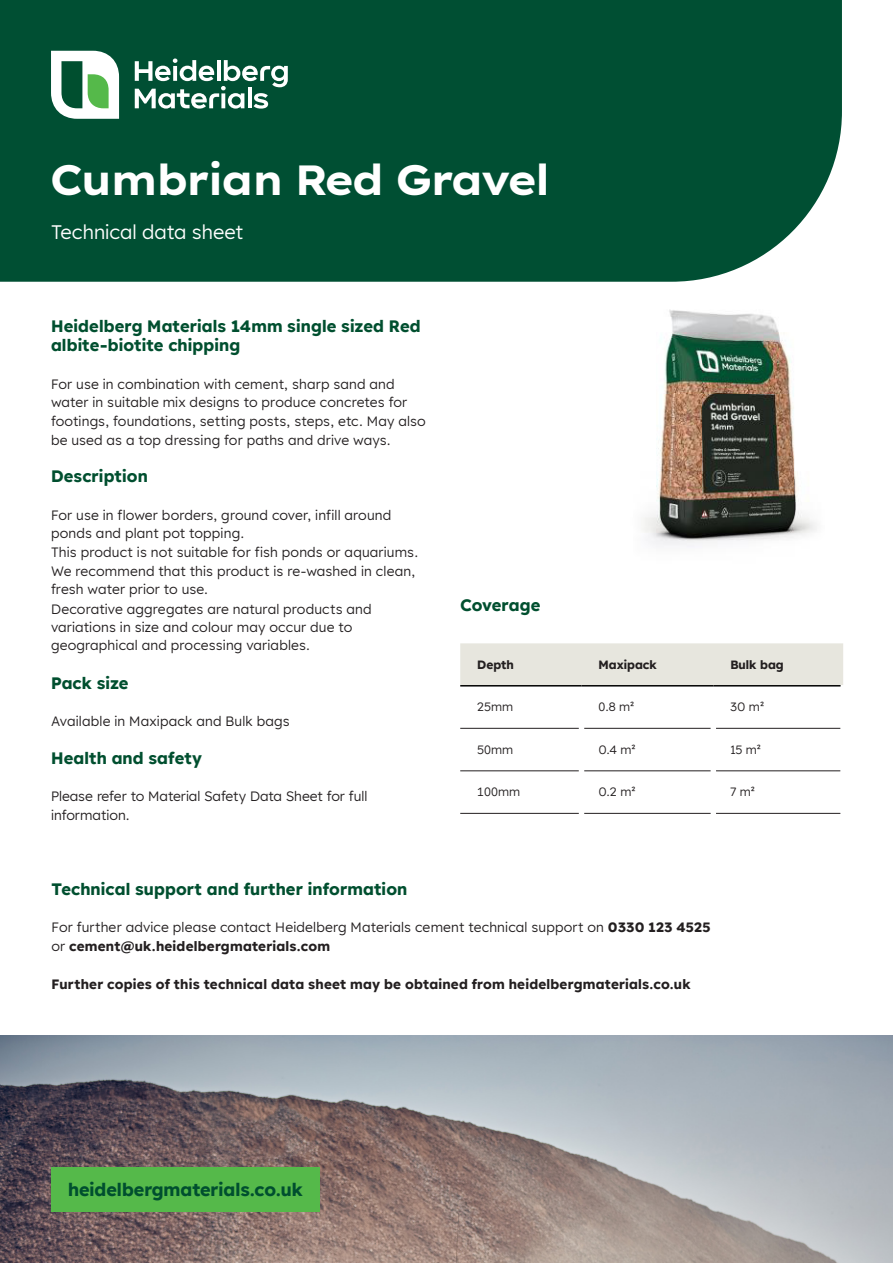
<style>
.page{position:relative;width:893px;height:1263px;background:#fff}
.page>*{position:absolute;margin:0;border:0;box-sizing:border-box;transform-origin:0 0}
.L2_Headline_White{font:700 42px "Lexend Exa HM";color:#fff}
.L5_Copy_White{font:19.5px "Lexend HM";letter-spacing:-.005em;color:#fff}
.L15_CTA{font:700 18px "Lexend HM";color:#004f2f}
.L3_Subline_Deep_Green{font:700 16.5px/18.8px "Lexend HM";letter-spacing:.005em;color:#004f2f}
.L3_Subline_Deep_Green-2{font:13.5px/18px "Lexend HM";letter-spacing:.01em;color:#231f20}
.L5_Copy_Black{font:13.5px/18.8px "Lexend HM";letter-spacing:.005em;color:#231f20}
.L5_Copy_Black-2{font:700 13.5px "Lexend HM";letter-spacing:.015em;color:#231f20}
.L14_Table_copy{font:12px "Lexend HM";color:#231f20}
.L14_Row_header{font:700 12px "Lexend HM";color:#231f20}
.s1{font-weight:700}
.s2{font-weight:400}
</style>
<div class="page">
<img style="left:642px;top:310px;width:175px;height:237px">
<div style="left:0;top:0;width:842px;height:282px;background:#004f33"></div>
<img style="left:0;top:1035px;width:893px;height:228px">
<div style="left:51px;top:1167px;width:269px;height:45px;background:#55b94a"></div>
<div style="left:460px;top:643px;width:383px;height:42px;background:#e7e6de"></div>
<hr style="left:460px;top:728px;width:119px;height:1px;background:#231f20">
<hr style="left:584px;top:728px;width:127px;height:1px;background:#231f20">
<hr style="left:716px;top:728px;width:125px;height:1px;background:#231f20">
<hr style="left:460px;top:770px;width:119px;height:1px;background:#231f20">
<hr style="left:584px;top:770px;width:127px;height:1px;background:#231f20">
<hr style="left:716px;top:770px;width:125px;height:1px;background:#231f20">
<hr style="left:460px;top:813px;width:119px;height:1px;background:#231f20">
<hr style="left:584px;top:813px;width:127px;height:1px;background:#231f20">
<hr style="left:716px;top:813px;width:125px;height:1px;background:#231f20">
<hr style="left:460px;top:685px;width:121px;height:1px;background:#000">
<hr style="left:581px;top:685px;width:132px;height:1px;background:#000">
<hr style="left:713px;top:685px;width:128px;height:1px;background:#000">
<svg style="left:51px;top:51px;width:68px;height:68px"></svg>
<svg style="left:135px;top:59px;width:153px;height:50px"></svg>
<p class="L2_Headline_White" style="left:51px;top:147px;width:500px">Cumbrian Red Gravel</p>
<p class="L5_Copy_White" style="left:51px;top:217px;width:194px">Technical data sheet</p>
<p class="L3_Subline_Deep_Green" style="left:51px;top:316px;width:371px">Heidelberg Materials 14mm single sized Red albite-biotite chipping</p>
<p class="L5_Copy_Black" style="left:51px;top:374px;width:376px">For use in combination with cement, sharp sand and water in suitable mix designs to produce concretes for footings, foundations, setting posts, steps, etc. May also be used as a top dressing for paths and drive ways.</p>
<p class="L3_Subline_Deep_Green" style="left:51px;top:466px;width:98px">Description</p>
<p class="L3_Subline_Deep_Green-2" style="left:51px;top:505px;width:342px">For use in flower borders, ground cover, infill around ponds and plant pot topping.</p>
<p class="L3_Subline_Deep_Green-2" style="left:51px;top:543px;width:369px">This product is not suitable for fish ponds or aquariums.</p>
<p class="L3_Subline_Deep_Green-2" style="left:51px;top:561px;width:366px">We recommend that this product is re-washed in clean, fresh water prior to use.</p>
<p class="L3_Subline_Deep_Green-2" style="left:51px;top:599px;width:322px">Decorative aggregates are natural products and variations in size and colour may occur due to geographical and processing variables.</p>
<p class="L3_Subline_Deep_Green" style="left:51px;top:672px;width:79px">Pack size</p>
<p class="L3_Subline_Deep_Green-2" style="left:51px;top:711px;width:240px">Available in Maxipack and Bulk bags</p>
<p class="L3_Subline_Deep_Green" style="left:51px;top:747px;width:153px">Health and safety</p>
<p class="L5_Copy_Black" style="left:51px;top:786px;width:318px">Please refer to Material Safety Data Sheet for full information.</p>
<p class="L3_Subline_Deep_Green" style="left:460px;top:595px;width:82px">Coverage</p>
<p class="L14_Row_header" style="left:477px;top:655px;width:38px">Depth</p>
<p class="L14_Row_header" style="left:598px;top:655px;width:60px">Maxipack</p>
<p class="L14_Row_header" style="left:730px;top:655px;width:55px">Bulk bag</p>
<p class="L14_Table_copy" style="left:477px;top:698px;width:37px">25mm</p>
<p class="L14_Table_copy" style="left:598px;top:698px;width:37px">0.8 m²</p>
<p class="L14_Table_copy" style="left:730px;top:698px;width:35px">30 m²</p>
<p class="L14_Table_copy" style="left:477px;top:740px;width:37px">50mm</p>
<p class="L14_Table_copy" style="left:598px;top:740px;width:39px">0.4 m²</p>
<p class="L14_Table_copy" style="left:730px;top:740px;width:32px">15 m²</p>
<p class="L14_Table_copy" style="left:477px;top:783px;width:44px">100mm</p>
<p class="L14_Table_copy" style="left:598px;top:783px;width:39px">0.2 m²</p>
<p class="L14_Table_copy" style="left:730px;top:783px;width:26px">7 m²</p>
<p class="L3_Subline_Deep_Green" style="left:52px;top:878px;width:357px">Technical support and further information</p>
<p class="L5_Copy_Black" style="left:52px;top:917px;width:660px">For further advice please contact Heidelberg Materials cement technical support on <span class="s1">0330 123 4525</span></p>
<p class="L5_Copy_Black-2" style="left:52px;top:935px;width:280px"><span class="s2">or</span> cement@uk.heidelbergmaterials.com</p>
<p class="L5_Copy_Black-2" style="left:52px;top:973px;width:641px">Further copies of this technical data sheet may be obtained from heidelbergmaterials.co.uk</p>
<p class="L15_CTA" style="left:68px;top:1175px;width:236px">heidelbergmaterials.co.uk</p>
</div>
